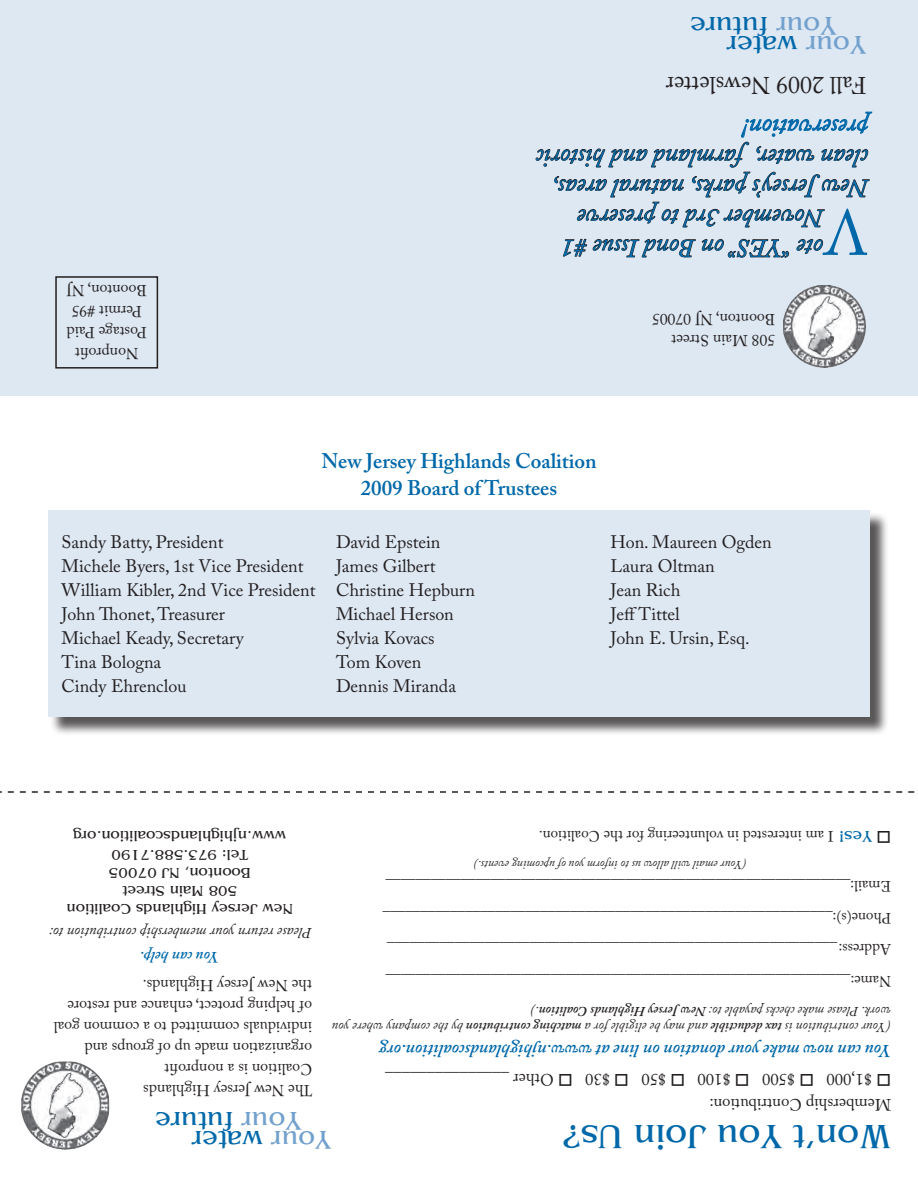
<style>
.page{position:relative;width:918px;height:1188px;background:#fff}
.page>*{position:absolute;margin:0;border:0;box-sizing:border-box;transform-origin:0 0}
.t1{font:63.75px "Adobe Caslon Pro";color:#0068a9}
.t2{font:35.25px "Benguiat";color:#0068a9}
.t3{font:27px "Benguiat";color:#0068a9}
.t4{font:italic 25.5px "Adobe Caslon Pro";color:#0068a9}
.t5{font:24px "Adobe Caslon Pro";color:#231f20}
.t6{font:600 21px/27px "Adobe Caslon Pro";color:#0068a9;text-align:center}
.t7{font:18px/24px "Adobe Caslon Pro";color:#231f20}
.t8{font:italic 600 18px "Adobe Caslon Pro";color:#0068a9}
.t9{font:16.5px "Adobe Caslon Pro";color:#231f20}
.t10{font:15.75px/21px "Adobe Caslon Pro";color:#231f20}
.t11{font:italic 600 15.75px "Adobe Caslon Pro";color:#0068a9}
.t12{font:15px/31.5px "Adobe Caslon Pro";color:#231f20}
.t13{font:15px/18.1px "Benguiat";color:#231f20;text-align:center}
.t14{font:italic 15px "Adobe Caslon Pro";color:#231f20}
.t15{font:italic 13.5px/16.4px "Adobe Caslon Pro";color:#231f20}
.t16{font:italic 12px "Adobe Caslon Pro";color:#231f20}
.s1{color:#73a1ce}
.s2{font-family:"Benguiat";font-size:16.5px;color:#0068a9}
.s3{font-weight:600}
</style>
<div class="page">
<div style="left:50px;top:512px;width:844px;height:242px;background:#231f20;opacity:.75"></div>
<div style="left:48px;top:510px;width:822px;height:207px;background:#dee8f3"></div>
<div style="left:0;top:0;width:918px;height:396px;background:#dee8f3"></div>
<div style="left:55px;top:276px;width:103px;height:93px;border:2px solid #231f20"></div>
<img style="left:784px;top:286px;width:81px;height:81px">
<svg style="left:0;top:791px;width:915px;height:2px"></svg>
<img style="left:21px;top:1062px;width:88px;height:88px">
<svg style="left:796px;top:239px;width:27px;height:15px"></svg>
<svg style="left:702px;top:239px;width:87px;height:19px"></svg>
<svg style="left:563px;top:239px;width:133px;height:19px"></svg>
<svg style="left:535px;top:111px;width:338px;height:117px"></svg>
<h3 class="t3" style="left:836px;top:40px;width:148px;rotate:-180deg"><span class="s1">Your</span> future</h3>
<h3 class="t3" style="left:866px;top:59px;width:141px;rotate:-180deg"><span class="s1">Your</span> water</h3>
<h3 class="t5" style="left:866px;top:99px;width:202px;rotate:-180deg">Fall 2009 Newsletter</h3>
<h3 class="t4" style="left:869px;top:143px;width:128px;rotate:-180deg">preservation!</h3>
<h3 class="t4" style="left:869px;top:173px;width:334px;rotate:-180deg">clean water, farmland and historic</h3>
<h3 class="t4" style="left:869px;top:203px;width:318px;rotate:-180deg">New Jersey’s parks, natural areas,</h3>
<p class="t10" style="left:147px;top:364px;width:82px;text-align:center;rotate:-180deg">Nonprofit<br>Postage Paid<br>Permit #95<br>Boonton, NJ</p>
<h3 class="t4" style="left:824px;top:233px;width:248px;rotate:-180deg">November 3rd to preserve</h3>
<h1 class="t1" style="left:869px;top:269px;width:46px;rotate:-180deg">V</h1>
<h3 class="t4" style="left:824px;top:263px;width:263px;rotate:-180deg">ote “YES” on Bond Issue #1</h3>
<h3 class="t6" style="left:321px;top:447px;width:277px">New Jersey Highlands Coalition<br>2009 Board of Trustees</h3>
<p class="t10" style="left:775px;top:351px;width:125px;rotate:-180deg">508 Main Street<br>Boonton, NJ 07005</p>
<p class="t7" style="left:62px;top:530px;width:256px">Sandy Batty, President<br>Michele Byers, 1st Vice President<br>William Kibler, 2nd Vice President<br>John Thonet, Treasurer<br>Michael Keady, Secretary<br>Tina Bologna<br>Cindy Ehrenclou</p>
<p class="t7" style="left:336px;top:530px;width:140px">David Epstein<br>James Gilbert<br>Christine Hepburn<br>Michael Herson<br>Sylvia Kovacs<br>Tom Koven<br>Dennis Miranda</p>
<p class="t7" style="left:610px;top:530px;width:163px">Hon. Maureen Ogden<br>Laura Oltman<br>Jean Rich<br>Jeff Tittel<br>John E. Ursin, Esq.</p>
<p class="t12" style="left:891px;top:852px;width:353px;rotate:-180deg">□ <span class="s2">Yes!</span> I am interested in volunteering for the Coalition.</p>
<p class="t13" style="left:293px;top:918px;width:228px;rotate:-180deg">New Jersey Highlands Coalition<br>508 Main Street<br>Boonton, NJ 07005<br>Tel: 973.588.7190 www.njhighlandscoalition.org</p>
<p class="t16" style="left:747px;top:872px;width:274px;rotate:-180deg">(Your email will allow us to inform you of upcoming events.)</p>
<p class="t12" style="left:891px;top:997px;width:510px;rotate:-180deg">Name:______________________________________________________________ Address:____________________________________________________________ Phone(s):____________________________________________________________ Email:______________________________________________________________</p>
<p class="t14" style="left:312px;top:942px;width:264px;rotate:-180deg">Please return your membership contribution to:</p>
<p class="t11" style="left:219px;top:967px;width:80px;rotate:-180deg">You can help.</p>
<p class="t10" style="left:312px;top:1101px;width:260px;rotate:-180deg">The New Jersey Highlands<br>Coalition is a nonprofit<br>organization made up of groups and individuals committed to a common goal of helping protect, enhance and restore the New Jersey Highlands.</p>
<p class="t15" style="left:891px;top:1036px;width:560px;rotate:-180deg">(Your contribution is <span class="s3">tax deductible</span> and may be eligible for a <span class="s3">matching contribution</span> by the company where you work. Please make checks payable to: <span class="s3">New Jersey Highlands Coalition</span>.)</p>
<p class="t8" style="left:891px;top:1061px;width:513px;rotate:-180deg">You can now make your donation on line at www.njhighlandscoalition.org</p>
<p class="t9" style="left:573px;top:1089px;width:189px;rotate:-180deg">□ Other _______________</p>
<p class="t9" style="left:629px;top:1089px;width:45px;rotate:-180deg">□ $30</p>
<p class="t9" style="left:685px;top:1089px;width:45px;rotate:-180deg">□ $50</p>
<p class="t9" style="left:750px;top:1089px;width:53px;rotate:-180deg">□ $100</p>
<p class="t9" style="left:814px;top:1089px;width:53px;rotate:-180deg">□ $500</p>
<p class="t9" style="left:891px;top:1089px;width:66px;rotate:-180deg">□ $1,000</p>
<p class="t9" style="left:891px;top:1114px;width:183px;rotate:-180deg">Membership Contribution:</p>
<h3 class="t3" style="left:302px;top:1135px;width:148px;rotate:-180deg"><span class="s1">Your</span> future</h3>
<h2 class="t2" style="left:891px;top:1155px;width:330px;rotate:-180deg">Won’t You Join Us?</h2>
<h3 class="t3" style="left:331px;top:1154px;width:141px;rotate:-180deg"><span class="s1">Your</span> water</h3>
</div>
